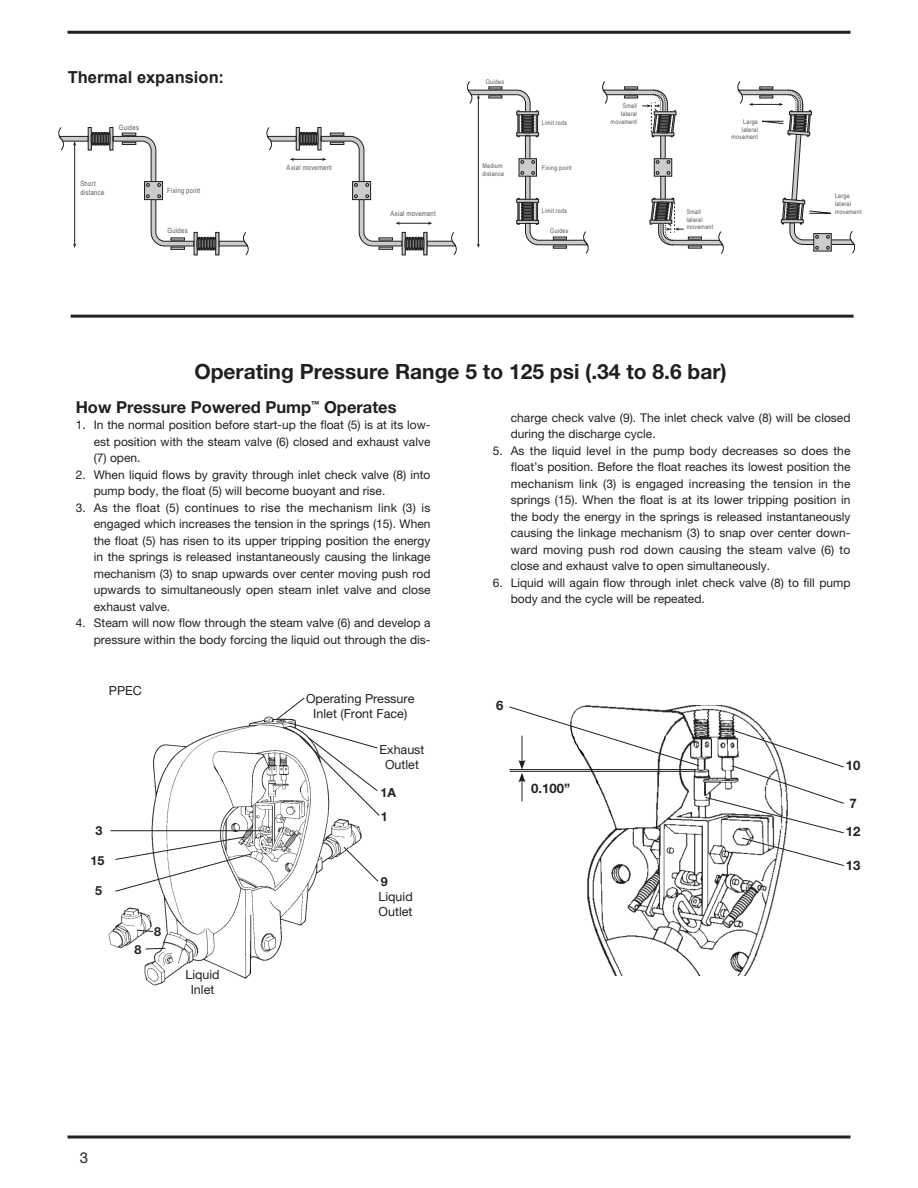
<style>
.page{position:relative;width:918px;height:1188px;background:#fff}
.page>*{position:absolute;margin:0;border:0;box-sizing:border-box;transform-origin:0 0}
.t1{font:700 21px "Helvetica Neue LT Pro";color:#231f20}
.t2{font:700 16.5px "Helvetica Neue LT Pro";color:#231f20}
.t3{font:700 16.5px "Arial";letter-spacing:.005em;color:#231f20}
.t4{font:15px "Helvetica Neue LT Pro";color:#231f20}
.t5{font:700 13.2px/27.5px "Helvetica Neue LT Pro";color:#231f20}
.t6{font:12.6px/15px "Helvetica Neue LT Pro";color:#231f20;text-align:center}
.t7{font:700 12.6px "Helvetica Neue LT Pro";color:#231f20}
.t8{font:12px/16.5px "Helvetica Neue LT Pro";color:#231f20;text-align:justify}
.t9{font:7.2px/8.6px "Arial Narrow";letter-spacing:.04em;color:#57585a}
.t10{font:6.45px/7.8px "Arial Narrow";letter-spacing:.04em;color:#57585a;text-align:right}
</style>
<div class="page">
<hr style="left:68px;top:31px;width:782px;height:3px;background:#231f20">
<hr style="left:68px;top:1136px;width:782px;height:2px;background:#231f20">
<img style="left:582px;top:705px;width:199px;height:270px">
<svg style="left:509px;top:706px;width:335px;height:160px"></svg>
<div style="left:529px;top:782px;width:44px;height:25px;background:#fff"></div>
<img style="left:109px;top:716px;width:253px;height:270px">
<div style="left:86px;top:825px;width:26px;height:14px;background:#fff"></div>
<div style="left:81px;top:855px;width:33px;height:17px;background:#fff"></div>
<div style="left:84px;top:885px;width:30px;height:17px;background:#fff"></div>
<svg style="left:275px;top:697px;width:105px;height:120px"></svg>
<div style="left:181px;top:969px;width:43px;height:30px;background:#fff"></div>
<svg style="left:145px;top:948px;width:21px;height:2px"></svg>
<svg style="left:343px;top:846px;width:36px;height:36px"></svg>
<hr style="left:110px;top:830px;width:152px;height:1px;background:#231f20">
<svg style="left:115px;top:836px;width:137px;height:56px"></svg>
<svg style="left:136px;top:929px;width:18px;height:3px"></svg>
<svg style="left:59px;top:127px;width:398px;height:129px"></svg>
<svg style="left:467px;top:81px;width:257px;height:173px"></svg>
<svg style="left:737px;top:81px;width:118px;height:173px"></svg>
<hr style="left:71px;top:315px;width:783px;height:3px;background:#231f20">
<h2 class="t3" style="left:68px;top:67px;width:158px">Thermal expansion:</h2>
<p class="t9" style="left:119px;top:123px;width:22px">Guides</p>
<p class="t9" style="left:80px;top:179px;width:25px">Short distance</p>
<p class="t9" style="left:167px;top:186px;width:34px">Fixing point</p>
<p class="t9" style="left:168px;top:226px;width:22px">Guides</p>
<p class="t9" style="left:287px;top:163px;width:47px">Axial movement</p>
<p class="t9" style="left:390px;top:209px;width:47px">Axial movement</p>
<p class="t10" style="left:486px;top:77px;width:20px">Guides</p>
<p class="t10" style="left:542px;top:119px;width:27px">Limit rods</p>
<p class="t10" style="left:482px;top:162px;width:22px">Medium</p>
<p class="t10" style="left:542px;top:163px;width:31px">Fixing point</p>
<p class="t10" style="left:482px;top:170px;width:23px">distance</p>
<p class="t10" style="left:542px;top:207px;width:27px">Limit rods</p>
<p class="t10" style="left:550px;top:227px;width:20px">Guides</p>
<p class="t10" style="left:611px;top:102px;width:28px">Small lateral movement</p>
<p class="t10" style="left:731px;top:117px;width:28px">Large lateral movement</p>
<p class="t10" style="left:687px;top:207px;width:28px;text-align:left">Small lateral movement</p>
<h1 class="t1" style="left:194px;top:359px;width:534px">Operating Pressure Range 5 to 125 psi (.34 to 8.6 bar)</h1>
<p class="t10" style="left:835px;top:192px;width:28px;text-align:left">Large lateral movement</p>
<h2 class="t2" style="left:76px;top:397px;width:322px">How Pressure Powered Pump<sup>™</sup> Operates</h2>
<p class="t8" style="left:94px;top:416px;width:338px;text-indent:-18px">1. In the normal position before start-up the float (5) is at its low&shy;est position with the steam valve (6) closed and exhaust valve (7) open.</p>
<p class="t8" style="left:94px;top:466px;width:338px;text-indent:-18px">2. When liquid flows by gravity through inlet check valve (8) into pump body, the float (5) will become buoyant and rise.</p>
<p class="t8" style="left:94px;top:499px;width:338px;text-indent:-18px">3. As the float (5) continues to rise the mechanism link (3) is engaged which increases the tension in the springs (15). When the float (5) has risen to its upper tripping position the energy in the springs is released instantaneously causing the linkage mechanism (3) to snap upwards over center moving push rod upwards to simultaneously open steam inlet valve and close exhaust valve.</p>
<p class="t8" style="left:76px;top:614px;width:356px;text-align:right">4. Steam will now flow through the steam valve (6) and develop a pressure within the body forcing the liquid out through the dis-</p>
<p class="t6" style="left:109px;top:683px;width:34px">PPEC</p>
<p class="t7" style="left:95px;top:823px;width:8px">3</p>
<p class="t7" style="left:90px;top:853px;width:15px">15</p>
<p class="t7" style="left:95px;top:883px;width:8px">5</p>
<p class="t7" style="left:135px;top:941px;width:8px">8</p>
<p class="t7" style="left:154px;top:923px;width:8px">8</p>
<p class="t6" style="left:185px;top:967px;width:36px">Liquid<br>Inlet</p>
<p class="t6" style="left:306px;top:691px;width:110px">Operating Pressure<br>Inlet (Front Face)</p>
<p class="t6" style="left:380px;top:742px;width:47px">Exhaust<br>Outlet</p>
<p class="t7" style="left:380px;top:785px;width:17px">1A</p>
<p class="t7" style="left:381px;top:809px;width:8px">1</p>
<p class="t7" style="left:381px;top:874px;width:8px">9</p>
<p class="t6" style="left:378px;top:889px;width:36px;text-align:left">Liquid<br>Outlet</p>
<p class="t8" style="left:511px;top:409px;width:341px">charge check valve (9). The inlet check valve (8) will be closed during the discharge cycle.</p>
<p class="t8" style="left:511px;top:442px;width:341px;text-indent:-18px">5. As the liquid level in the pump body decreases so does the float’s position. Before the float reaches its lowest position the mechanism link (3) is engaged increasing the tension in the springs (15). When the float is at its lower tripping position in the body the energy in the springs is released instantaneously causing the linkage mechanism (3) to snap over center down&shy;ward moving push rod down causing the steam valve (6) to close and exhaust valve to open simultaneously.</p>
<p class="t8" style="left:511px;top:574px;width:341px;text-indent:-18px">6. Liquid will again flow through inlet check valve (8) to fill pump body and the cycle will be repeated.</p>
<p class="t5" style="left:496px;top:692px;width:9px">6</p>
<p class="t5" style="left:531px;top:774px;width:40px">0.100”</p>
<p class="t5" style="left:846px;top:752px;width:16px">10</p>
<p class="t5" style="left:846px;top:789px;width:16px">7<br>12</p>
<p class="t5" style="left:846px;top:851px;width:16px">13</p>
<p class="t4" style="left:80px;top:1148px;width:10px">3</p>
</div>
